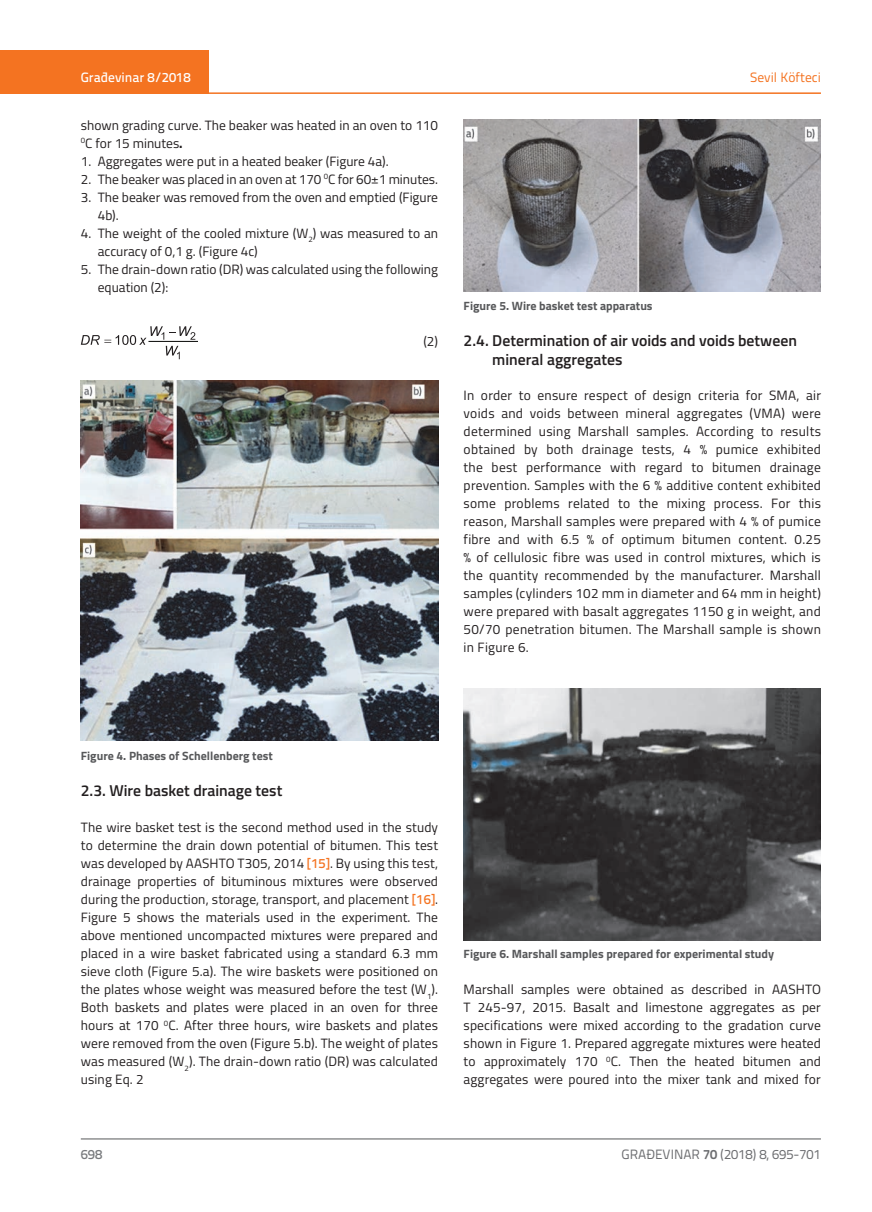
<style>
.page{position:relative;width:872px;height:1212px;background:#fff}
.page>*{position:absolute;margin:0;border:0;box-sizing:border-box;transform-origin:0 0}
.t1{font:600 15.75px/19.5px "Titillium";color:#231f20}
.t2{font:13.5px/18px "Titillium";color:#231f20}
.t3{font:13.5px "Titillium Text 22 L";color:#6c6d70}
.t4{font:500 13.5px "Titillium Text 22 L";color:#fff}
.t5{font:13.5px "Titillium Text 22 L";color:#f47321}
.t6{font:500 13.5px "Titillium Text 22 L";color:#787a7d}
.t7{font:700 12px "Titillium";color:#57585a}
.s1{font-weight:700}
.s2{font-family:"Titillium Text 22 L";font-weight:500;color:#f47321}
</style>
<div class="page">
<div style="left:0;top:50px;width:208px;height:44px;background:#f47321"></div>
<hr style="left:0;top:92px;width:821px;height:2px;background:#f47321">
<hr style="left:81px;top:1139px;width:740px;height:1px;background:#57585a">
<hr style="left:149px;top:341px;width:48px;height:1px;background:#040503">
<svg style="left:81px;top:326px;width:114px;height:33px"></svg>
<img style="left:81px;top:380px;width:357px;height:360px">
<img style="left:463px;top:119px;width:358px;height:173px">
<img style="left:463px;top:688px;width:358px;height:252px">
<p class="t4" style="left:81px;top:67px;width:111px">Građevinar 8/2018</p>
<p class="t2" style="left:81px;top:115px;width:359px">shown grading curve. The beaker was heated in an oven to 110<br><sup>0</sup>C for 15 minutes<span class="s1">.</span></p>
<p class="t2" style="left:81px;top:151px;width:309px">1. Aggregates were put in a heated beaker (Figure 4a).</p>
<p class="t2" style="left:81px;top:169px;width:359px">2. The beaker was placed in an oven at 170 <sup>0</sup>C for 60±1 minutes.</p>
<p class="t2" style="left:98px;top:187px;width:342px;text-indent:-17px">3. The beaker was removed from the oven and emptied (Figure<br>4b).</p>
<p class="t2" style="left:98px;top:223px;width:342px;text-indent:-17px">4. The weight of the cooled mixture (W<sub>2</sub>) was measured to an accuracy of 0,1 g. (Figure 4c)</p>
<p class="t2" style="left:98px;top:259px;width:342px;text-indent:-17px">5. The drain-down ratio (DR) was calculated using the following equation (2):</p>
<p class="t2" style="left:423px;top:331px;width:16px">(2)</p>
<p class="t5" style="left:750px;top:68px;width:72px">Sevil Köfteci</p>
<p class="t7" style="left:463px;top:296px;width:190px">Figure 5. Wire basket test apparatus</p>
<p class="t1" style="left:492px;top:330px;width:306px;text-indent:-29px">2.4. Determination of air voids and voids between mineral aggregates</p>
<p class="t2" style="left:463px;top:385px;width:359px;text-align:justify">In order to ensure respect of design criteria for SMA, air voids and voids between mineral aggregates (VMA) were determined using Marshall samples. According to results obtained by both drainage tests, 4 % pumice exhibited the best performance with regard to bitumen drainage prevention. Samples with the 6 % additive content exhibited some problems related to the mixing process. For this reason, Marshall samples were prepared with 4 % of pumice fibre and with 6.5 % of optimum bitumen content. 0.25 % of cellulosic fibre was used in control mixtures, which is the quantity recommended by the manufacturer. Marshall samples (cylinders 102 mm in diameter and 64 mm in height) were prepared with basalt aggregates 1150 g in weight, and 50/70 penetration bitumen. The Marshall sample is shown in Figure 6.</p>
<p class="t7" style="left:81px;top:747px;width:193px">Figure 4. Phases of Schellenberg test</p>
<p class="t1" style="left:81px;top:780px;width:203px">2.3. Wire basket drainage test</p>
<p class="t2" style="left:81px;top:818px;width:359px;text-align:justify">The wire basket test is the second method used in the study to determine the drain down potential of bitumen. This test was developed by AASHTO T305, 2014 <span class="s2">[15]</span>. By using this test, drainage properties of bituminous mixtures were observed during the production, storage, transport, and placement <span class="s2">[16]</span>.<br>Figure 5 shows the materials used in the experiment. The above mentioned uncompacted mixtures were prepared and placed in a wire basket fabricated using a standard 6.3 mm sieve cloth (Figure 5.a). The wire baskets were positioned on the plates whose weight was measured before the test (W<sub>1</sub>).<br>Both baskets and plates were placed in an oven for three hours at 170 <sup>0</sup>C. After three hours, wire baskets and plates were removed from the oven (Figure 5.b). The weight of plates was measured (W<sub>2</sub>). The drain-down ratio (DR) was calculated using Eq. 2</p>
<p class="t7" style="left:463px;top:945px;width:312px">Figure 6. Marshall samples prepared for experimental study</p>
<p class="t2" style="left:463px;top:980px;width:359px;text-align:justify">Marshall samples were obtained as described in AASHTO T 245-97, 2015. Basalt and limestone aggregates as per specifications were mixed according to the gradation curve shown in Figure 1. Prepared aggregate mixtures were heated to approximately 170 <sup>0</sup>C. Then the heated bitumen and aggregates were poured into the mixer tank and mixed for</p>
<p class="t6" style="left:81px;top:1144px;width:23px">698</p>
<p class="t3" style="left:621px;top:1144px;width:201px">GRAĐEVINAR <span class="s1">70</span> (2018) 8, 695-701</p>
</div>
